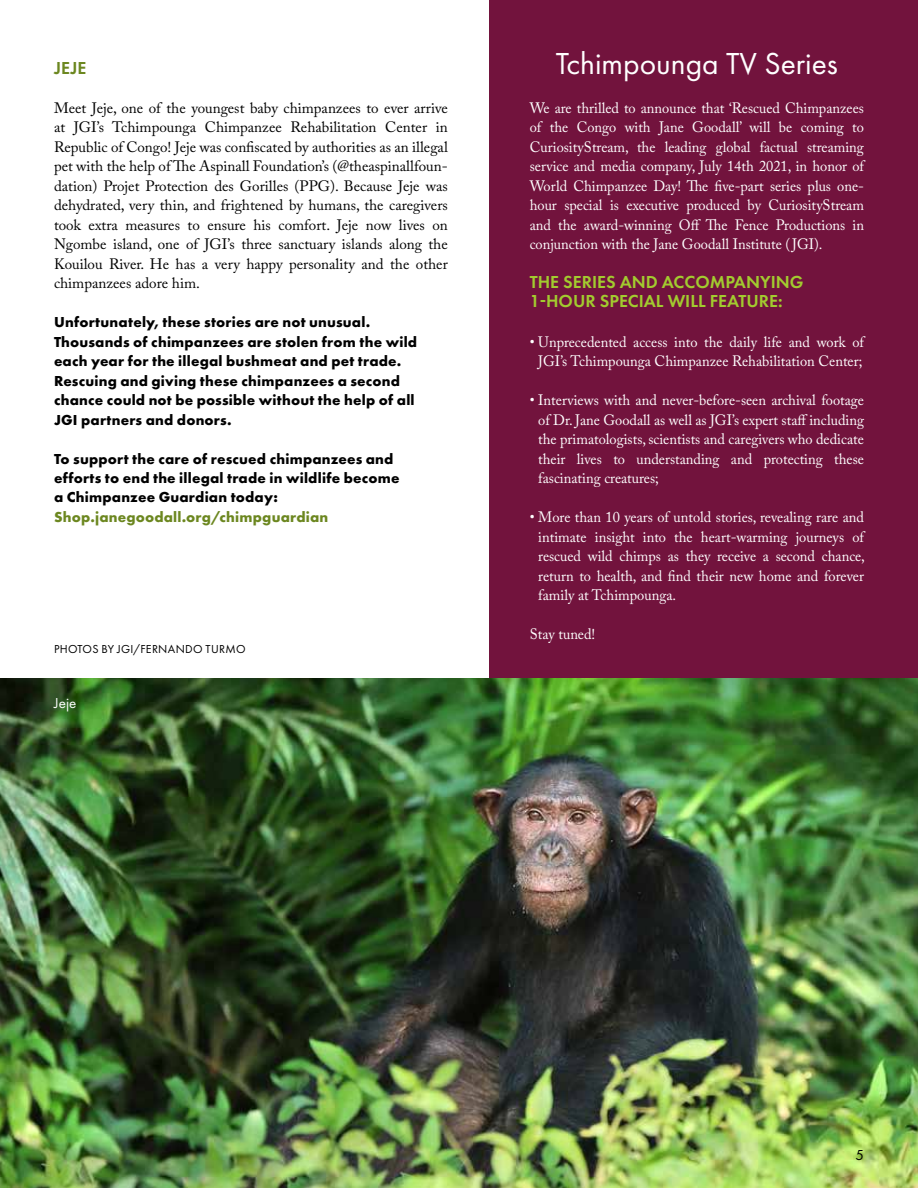
<style>
.page{position:relative;width:918px;height:1188px;background:#fff}
.page>*{position:absolute;margin:0;border:0;box-sizing:border-box;transform-origin:0 0}
.t1{font:31.5px "Futura PT";color:#fff}
.t2{font:600 18px/19.5px "Futura PT";color:#a2cb2f}
.t3{font:600 18px "Futura PT";color:#6c8720}
.t4{font:15px/19.5px "Adobe Caslon Pro";color:#fff;text-align:justify;scale:.96 1}
.t5{font:15px/19.5px "Adobe Caslon Pro";color:#000;text-align:justify}
.t6{font:700 15px/19.5px "Futura PT";letter-spacing:.015em;color:#000}
.t7{font:700 15px "Futura PT";letter-spacing:.015em;color:#6c8720}
.t8{font:15px "Futura PT";color:#fff}
.t9{font:15px "Futura PT";color:#000}
.t10{font:12px "Futura PT";letter-spacing:.025em;color:#000}
</style>
<div class="page">
<div style="left:489px;top:0;width:429px;height:1188px;background:#72133d"></div>
<img style="left:0;top:678px;width:918px;height:510px">
<p class="t3" style="left:54px;top:56px;width:34px">JEJE</p>
<p class="t5" style="left:54px;top:98px;width:395px">Meet Jeje, one of the youngest baby chimpanzees to ever arrive at JGI’s Tchimpounga Chimpanzee Rehabilitation Center in Republic of Congo! Jeje was confiscated by authorities as an illegal pet with the help of The Aspinall Foundation’s (@theaspinallfoun&shy;dation) Projet Protection des Gorilles (PPG). Because Jeje was dehydrated, very thin, and frightened by humans, the caregivers took extra measures to ensure his comfort. Jeje now lives on Ngombe island, one of JGI’s three sanctuary islands along the Kouilou River. He has a very happy personality and the other chimpanzees adore him.</p>
<p class="t6" style="left:54px;top:312px;width:365px">Unfortunately, these stories are not unusual.<br>Thousands of chimpanzees are stolen from the wild each year for the illegal bushmeat and pet trade.<br>Rescuing and giving these chimpanzees a second chance could not be possible without the help of all JGI partners and donors.</p>
<p class="t6" style="left:54px;top:448px;width:347px">To support the care of rescued chimpanzees and efforts to end the illegal trade in wildlife become a Chimpanzee Guardian today:</p>
<p class="t7" style="left:54px;top:507px;width:276px">Shop.janegoodall.org/chimpguardian</p>
<p class="t10" style="left:54px;top:642px;width:193px">PHOTOS BY JGI/FERNANDO TURMO</p>
<p class="t8" style="left:54px;top:694px;width:24px">Jeje</p>
<h1 class="t1" style="left:556px;top:44px;width:284px">Tchimpounga TV Series</h1>
<p class="t4" style="left:530px;top:98px;width:350px">We are thrilled to announce that ‘Rescued Chimpanzees of the Congo with Jane Goodall’ will be coming to CuriosityStream, the leading global factual streaming service and media company, July 14th 2021, in honor of World Chimpanzee Day! The five-part series plus one&shy;hour special is executive produced by CuriosityStream and the award-winning Off The Fence Productions in conjunction with the Jane Goodall Institute ( JGI).</p>
<p class="t2" style="left:530px;top:272px;width:275px">THE SERIES AND ACCOMPANYING<br>1-HOUR SPECIAL WILL FEATURE:</p>
<p class="t4" style="left:530px;top:332px;width:350px;text-align:center">• Unprecedented access into the daily life and work of<br>JGI’s Tchimpounga Chimpanzee Rehabilitation Center;</p>
<p class="t4" style="left:538px;top:390px;width:341px;text-indent:-9px">• Interviews with and never-before-seen archival footage of Dr. Jane Goodall as well as JGI’s expert staff including the primatologists, scientists and caregivers who dedicate their lives to understanding and protecting these fascinating creatures;</p>
<p class="t4" style="left:538px;top:507px;width:342px;text-indent:-9px">• More than 10 years of untold stories, revealing rare and intimate insight into the heart-warming journeys of rescued wild chimps as they receive a second chance, return to health, and find their new home and forever family at Tchimpounga.</p>
<p class="t4" style="left:530px;top:624px;width:70px">Stay tuned!</p>
<p class="t9" style="left:855px;top:1147px;width:10px">5</p>
</div>
